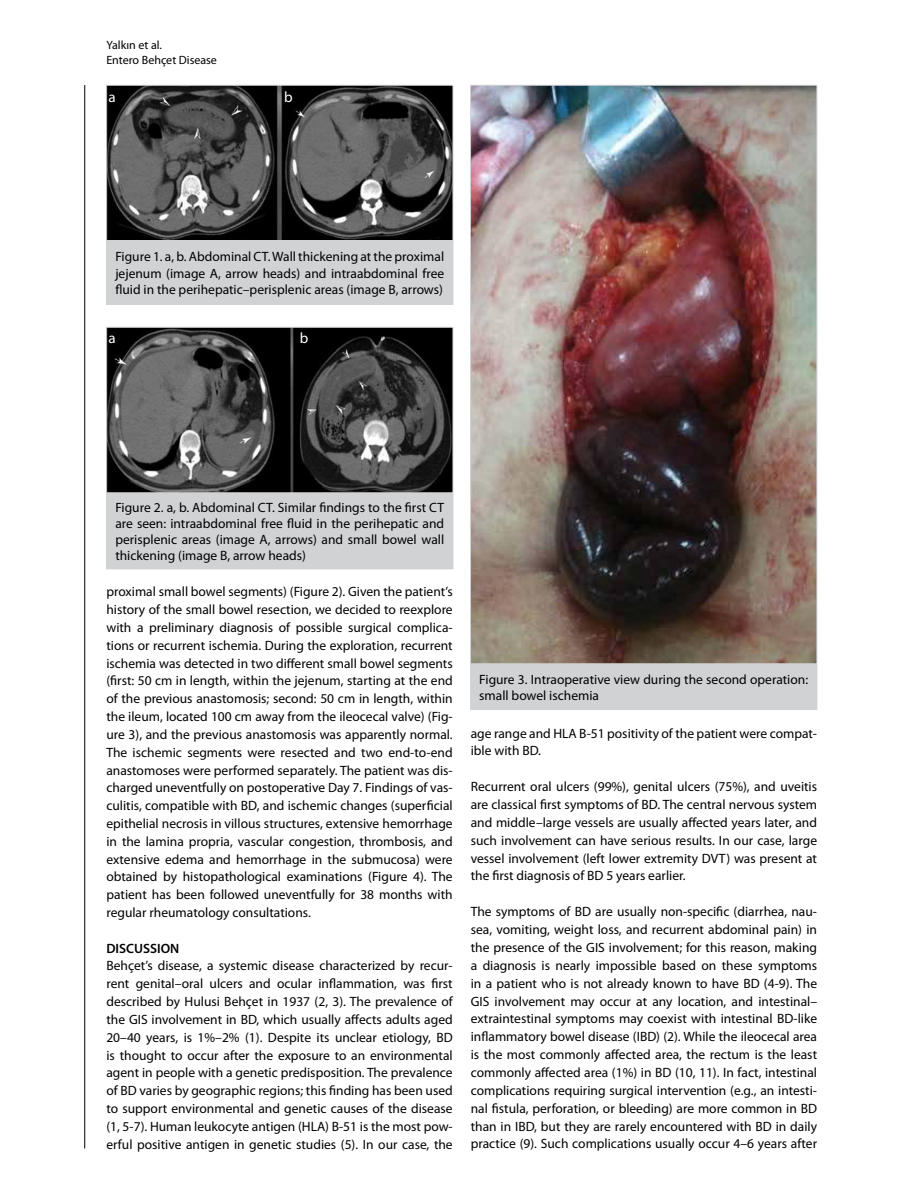
<style>
.page{position:relative;width:915px;height:1191px;background:#fff}
.page>*{position:absolute;margin:0;border:0;box-sizing:border-box;transform-origin:0 0}
.t1{font:15px "Myriad Pro";color:#fff}
.t2{font:13.5px/17.9px "Myriad Pro";color:#000;text-align:justify}
.t3{font:600 13.5px "Myriad Pro";color:#000}
.t4{font:12px/14.4px "Myriad Pro";color:#000}
</style>
<div class="page">
<hr style="left:84px;top:85px;width:1px;height:1063px;background:#000">
<div style="left:107px;top:241px;width:346px;height:63px;background:#d1d2d4"></div>
<div style="left:106px;top:240px;width:347px;height:65px;border:1px solid #d1d2d4"></div>
<img style="left:108px;top:87px;width:343px;height:152px">
<div style="left:106px;top:85px;width:347px;height:156px;border:1px solid #d1d2d4"></div>
<div style="left:107px;top:493px;width:346px;height:76px;background:#d1d2d4"></div>
<img style="left:108px;top:329px;width:343px;height:162px">
<div style="left:106px;top:327px;width:347px;height:166px;border:1px solid #d1d2d4"></div>
<div style="left:470px;top:664px;width:346px;height:45px;background:#d1d2d4"></div>
<img style="left:472px;top:87px;width:342px;height:575px">
<p class="t4" style="left:106px;top:39px;width:112px">Yalkın et al.<br>Entero Behçet Disease</p>
<p class="t1" style="left:108px;top:91px;width:9px">a</p>
<p class="t1" style="left:284px;top:91px;width:10px">b</p>
<p class="t2" style="left:115px;top:250px;width:330px;line-height:16.2px">Figure 1. a, b. Abdominal CT. Wall thickening at the proximal jejenum (image A, arrow heads) and intraabdominal free fluid in the perihepatic–perisplenic areas (image B, arrows)</p>
<p class="t1" style="left:108px;top:332px;width:9px">a</p>
<p class="t1" style="left:300px;top:332px;width:10px">b</p>
<p class="t2" style="left:115px;top:500px;width:330px;line-height:16.2px">Figure 2. a, b. Abdominal CT. Similar findings to the first CT are seen: intraabdominal free fluid in the perihepatic and perisplenic areas (image A, arrows) and small bowel wall thickening (image B, arrow heads)</p>
<p class="t2" style="left:106px;top:584px;width:348px">proximal small bowel segments) (Figure 2). Given the patient’s history of the small bowel resection, we decided to reexplore with a preliminary diagnosis of possible surgical complica&shy;tions or recurrent ischemia. During the exploration, recurrent ischemia was detected in two different small bowel segments (first: 50 cm in length, within the jejenum, starting at the end of the previous anastomosis; second: 50 cm in length, within the ileum, located 100 cm away from the ileocecal valve) (Fig&shy;ure 3), and the previous anastomosis was apparently normal.<br>The ischemic segments were resected and two end-to-end anastomoses were performed separately. The patient was dis&shy;charged uneventfully on postoperative Day 7. Findings of vas&shy;culitis, compatible with BD, and ischemic changes (superficial epithelial necrosis in villous structures, extensive hemorrhage in the lamina propria, vascular congestion, thrombosis, and extensive edema and hemorrhage in the submucosa) were obtained by histopathological examinations (Figure 4). The patient has been followed uneventfully for 38 months with regular rheumatology consultations.</p>
<p class="t3" style="left:106px;top:943px;width:74px">DISCUSSION</p>
<p class="t2" style="left:106px;top:958px;width:348px">Behçet’s disease, a systemic disease characterized by recur&shy;rent genital–oral ulcers and ocular inflammation, was first described by Hulusi Behçet in 1937 (2, 3). The prevalence of the GIS involvement in BD, which usually affects adults aged 20–40 years, is 1%–2% (1). Despite its unclear etiology, BD is thought to occur after the exposure to an environmental agent in people with a genetic predisposition. The prevalence of BD varies by geographic regions; this finding has been used to support environmental and genetic causes of the disease (1, 5-7). Human leukocyte antigen (HLA) B-51 is the most pow&shy;erful positive antigen in genetic studies (5). In our case, the</p>
<p class="t2" style="left:479px;top:672px;width:330px;line-height:16.2px">Figure 3. Intraoperative view during the second operation: small bowel ischemia</p>
<p class="t2" style="left:470px;top:725px;width:348px">age range and HLA B-51 positivity of the patient were compat&shy;ible with BD.</p>
<p class="t2" style="left:470px;top:779px;width:348px">Recurrent oral ulcers (99%), genital ulcers (75%), and uveitis are classical first symptoms of BD. The central nervous system and middle–large vessels are usually affected years later, and such involvement can have serious results. In our case, large vessel involvement (left lower extremity DVT) was present at the first diagnosis of BD 5 years earlier.</p>
<p class="t2" style="left:470px;top:904px;width:348px">The symptoms of BD are usually non-specific (diarrhea, nau&shy;sea, vomiting, weight loss, and recurrent abdominal pain) in the presence of the GIS involvement; for this reason, making a diagnosis is nearly impossible based on these symptoms in a patient who is not already known to have BD (4-9). The GIS involvement may occur at any location, and intestinal– extraintestinal symptoms may coexist with intestinal BD-like inflammatory bowel disease (IBD) (2). While the ileocecal area is the most commonly affected area, the rectum is the least commonly affected area (1%) in BD (10, 11). In fact, intestinal complications requiring surgical intervention (e.g., an intesti&shy;nal fistula, perforation, or bleeding) are more common in BD than in IBD, but they are rarely encountered with BD in daily practice (9). Such complications usually occur 4–6 years after</p>
</div>
